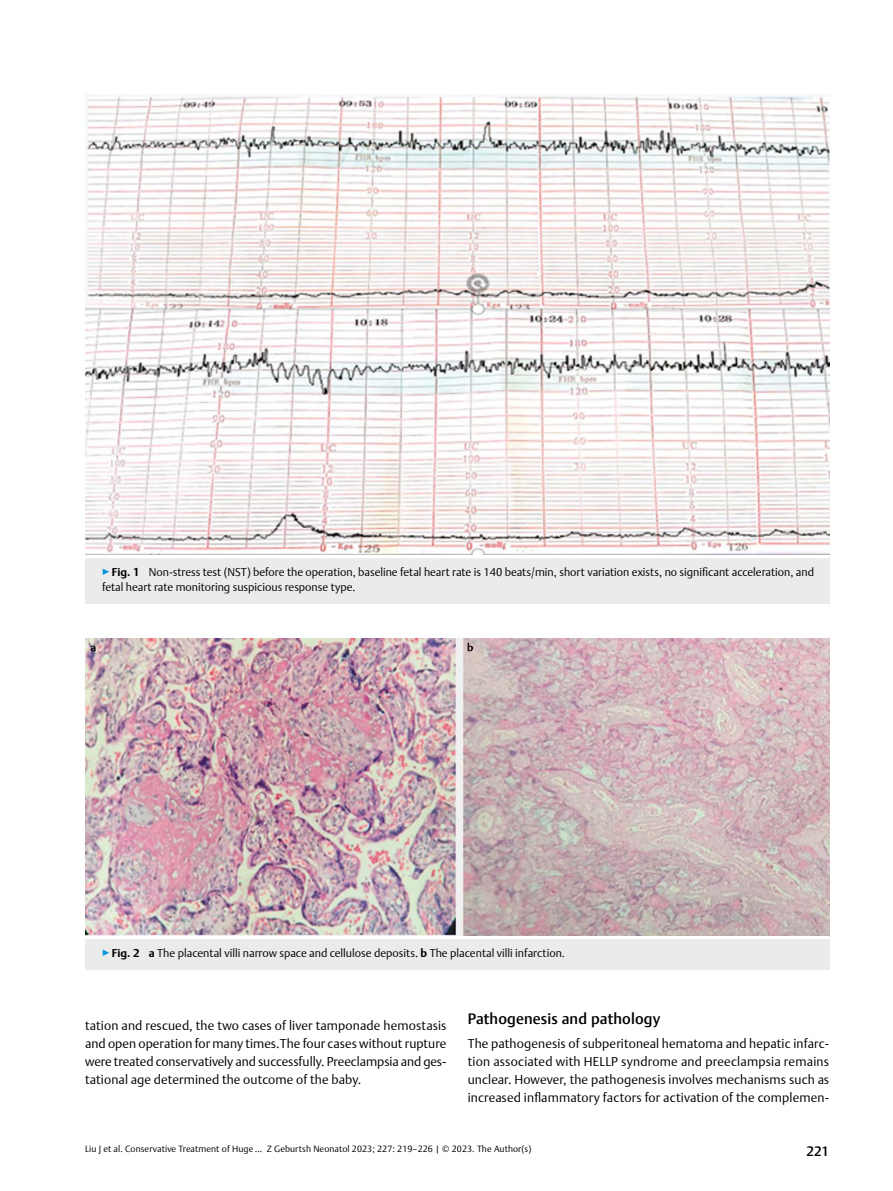
<style>
.page{position:relative;width:893px;height:1191px;background:#fff}
.page>*{position:absolute;margin:0;border:0;box-sizing:border-box;transform-origin:0 0}
.t1{font:500 15px "Thieme Argo 2011";letter-spacing:.01em;color:#000}
.t2{font:500 13.5px "Thieme Argo 2011";color:#000}
.t3{font:300 12.75px/18px "Thieme Argo 2011";letter-spacing:.01em;color:#000;text-align:justify}
.t4{font:300 11.25px/15px "Thieme Argo 2011";color:#000}
.t5{font:300 9px "Thieme Argo 2011";letter-spacing:.01em;color:#000}
.s1{color:#0095da}
.s2{font-weight:700}
</style>
<div class="page">
<div style="left:85px;top:554px;width:744px;height:50px;background:#ebebec"></div>
<svg style="left:85px;top:554px;width:744px;height:4px;background:#eee"></svg>
<img style="left:85px;top:94px;width:744px;height:460px">
<div style="left:85px;top:935px;width:744px;height:35px;background:#ebebec"></div>
<svg style="left:85px;top:935px;width:744px;height:4px;background:#f4f1f1"></svg>
<img style="left:85px;top:638px;width:744px;height:297px">
<p class="t4" style="left:102px;top:564px;width:713px"><span class="s1">▶</span><span class="s2">Fig. 1</span> Non-stress test (NST) before the operation, baseline fetal heart rate is 140 beats/min, short variation exists, no significant acceleration, and fetal heart rate monitoring suspicious response type.</p>
<p class="t4" style="left:102px;top:945px;width:464px"><span class="s1">▶</span><span class="s2">Fig. 2 a</span> The placental villi narrow space and cellulose deposits. <span class="s2">b</span> The placental villi infarction.</p>
<p class="t3" style="left:85px;top:1016px;width:363px">tation and rescued, the two cases of liver tamponade hemostasis and open operation for many times.The four cases without rupture were treated conservatively and successfully. Preeclampsia and ges&shy;tational age determined the outcome of the baby.</p>
<p class="t1" style="left:468px;top:1009px;width:194px">Pathogenesis and pathology</p>
<p class="t3" style="left:468px;top:1034px;width:363px">The pathogenesis of subperitoneal hematoma and hepatic infarc&shy;tion associated with HELLP syndrome and preeclampsia remains unclear. However, the pathogenesis involves mechanisms such as increased inflammatory factors for activation of the complemen-</p>
<p class="t5" style="left:85px;top:1143px;width:448px">Liu J et al. Conservative Treatment of Huge … Z Geburtsh Neonatol 2023; 227: 219–226 | © 2023. The Author(s)</p>
<p class="t2" style="left:806px;top:1142px;width:24px">221</p>
</div>
